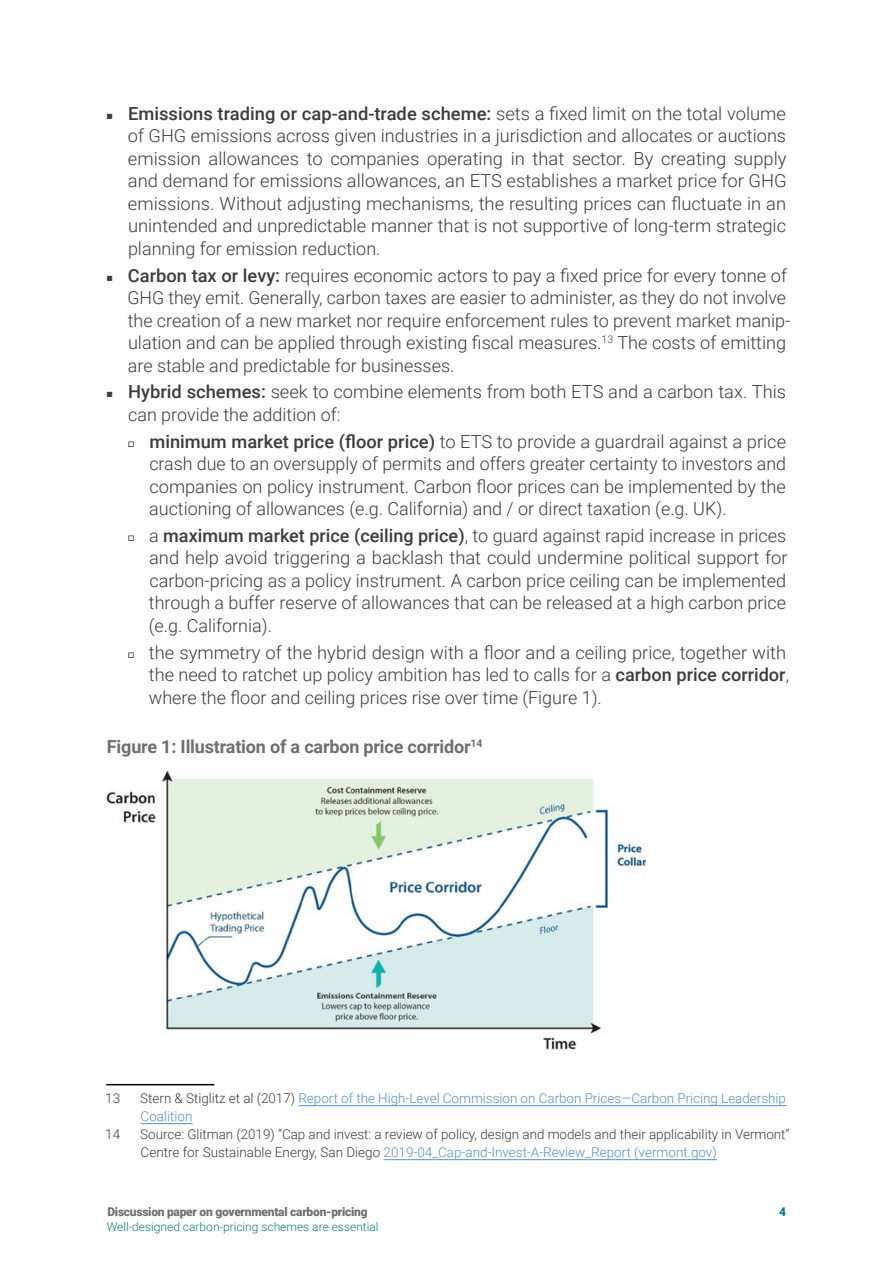
<style>
.page{position:relative;width:893px;height:1263px;background:#fff}
.page>*{position:absolute;margin:0;border:0;box-sizing:border-box;transform-origin:0 0}
.t1{font:300 18px/22.5px "Roboto";color:#3c3c3b;text-align:justify}
.t2{font:700 18px "Roboto";letter-spacing:-.01em;color:#706f6f}
.t3{font:300 13.5px/18px "Roboto";color:#3c3c3b}
.t4{font:300 13.5px/18px "Roboto";color:#5390cd}
.t5{font:300 12px "Roboto";color:#107d84}
.t6{font:900 12px "Roboto";letter-spacing:-.02em;color:#706f6f}
.t7{font:900 12px "Roboto";color:#107d84}
.s1{font-weight:500}
.s2{color:#3c3c3b}
.s3{color:#5390cd}
</style>
<div class="page">
<img style="left:106px;top:771px;width:539px;height:279px">
<hr style="left:106px;top:1084px;width:108px;height:1px;background:#000">
<hr style="left:298px;top:1105px;width:489px;height:1px;background:#5390cd">
<hr style="left:141px;top:1123px;width:52px;height:1px;background:#5390cd">
<hr style="left:384px;top:1159px;width:333px;height:1px;background:#5390cd">
<p class="t1" style="left:128px;top:101px;width:660px;text-indent:-23px">◾ <span class="s1">Emissions trading or cap-and-trade scheme:</span> sets a fixed limit on the total volume of GHG emissions across given industries in a jurisdiction and allocates or auctions emission allowances to companies operating in that sector. By creating supply and demand for emissions allowances, an ETS establishes a market price for GHG emissions. Without adjusting mechanisms, the resulting prices can fluctuate in an unintended and unpredictable manner that is not supportive of long-term strategic planning for emission reduction.</p>
<p class="t1" style="left:127px;top:263px;width:664px;text-align:left;text-indent:-23px">◾ <span class="s1">Carbon tax or levy:</span> requires economic actors to pay a fixed price for every tonne of GHG they emit. Generally, carbon taxes are easier to administer, as they do not involve the creation of a new market nor require enforcement rules to prevent market manip&shy;ulation and can be applied through existing fiscal measures.<sup>13</sup> The costs of emitting are stable and predictable for businesses.</p>
<p class="t1" style="left:128px;top:380px;width:659px;text-indent:-23px">◾ <span class="s1">Hybrid schemes:</span> seek to combine elements from both ETS and a carbon tax. This can provide the addition of:</p>
<p class="t1" style="left:149px;top:429px;width:638px;text-indent:-22px">◽ <span class="s1">minimum market price (floor price)</span> to ETS to provide a guardrail against a price crash due to an oversupply of permits and offers greater certainty to investors and companies on policy instrument. Carbon floor prices can be implemented by the auctioning of allowances (e.g. California) and / or direct taxation (e.g. UK).</p>
<p class="t1" style="left:149px;top:523px;width:640px;text-indent:-22px">◽ a <span class="s1">maximum market price (ceiling price)</span>, to guard against rapid increase in prices and help avoid triggering a backlash that could undermine political support for carbon-pricing as a policy instrument. A carbon price ceiling can be implemented through a buffer reserve of allowances that can be released at a high carbon price (e.g. California).</p>
<p class="t1" style="left:149px;top:640px;width:642px;text-align:left;text-indent:-22px">◽ the symmetry of the hybrid design with a floor and a ceiling price, together with the need to ratchet up policy ambition has led to calls for a <span class="s1">carbon price corridor</span>, where the floor and ceiling prices rise over time (Figure 1).</p>
<p class="t2" style="left:107px;top:734px;width:377px">Figure 1: Illustration of a carbon price corridor<sup>14</sup></p>
<p class="t3" style="left:105px;top:1088px;width:16px">13</p>
<p class="t4" style="left:140px;top:1088px;width:647px"><span class="s2">Stern &amp; Stiglitz et al (2017)</span> Report of the High-Level Commission on Carbon Prices—Carbon Pricing Leadership<br>Coalition</p>
<p class="t3" style="left:105px;top:1124px;width:16px">14</p>
<p class="t3" style="left:140px;top:1124px;width:651px">Source: Glitman (2019) “Cap and invest: a review of policy, design and models and their applicability in Vermont”<br>Centre for Sustainable Energy, San Diego <span class="s3">2019-04_Cap-and-Invest-A-Review_Report (vermont.gov)</span></p>
<p class="t6" style="left:107px;top:1203px;width:262px">Discussion paper on governmental carbon-pricing</p>
<p class="t7" style="left:779px;top:1203px;width:8px">4</p>
<p class="t5" style="left:107px;top:1218px;width:273px">Well-designed carbon-pricing schemes are essential</p>
</div>
